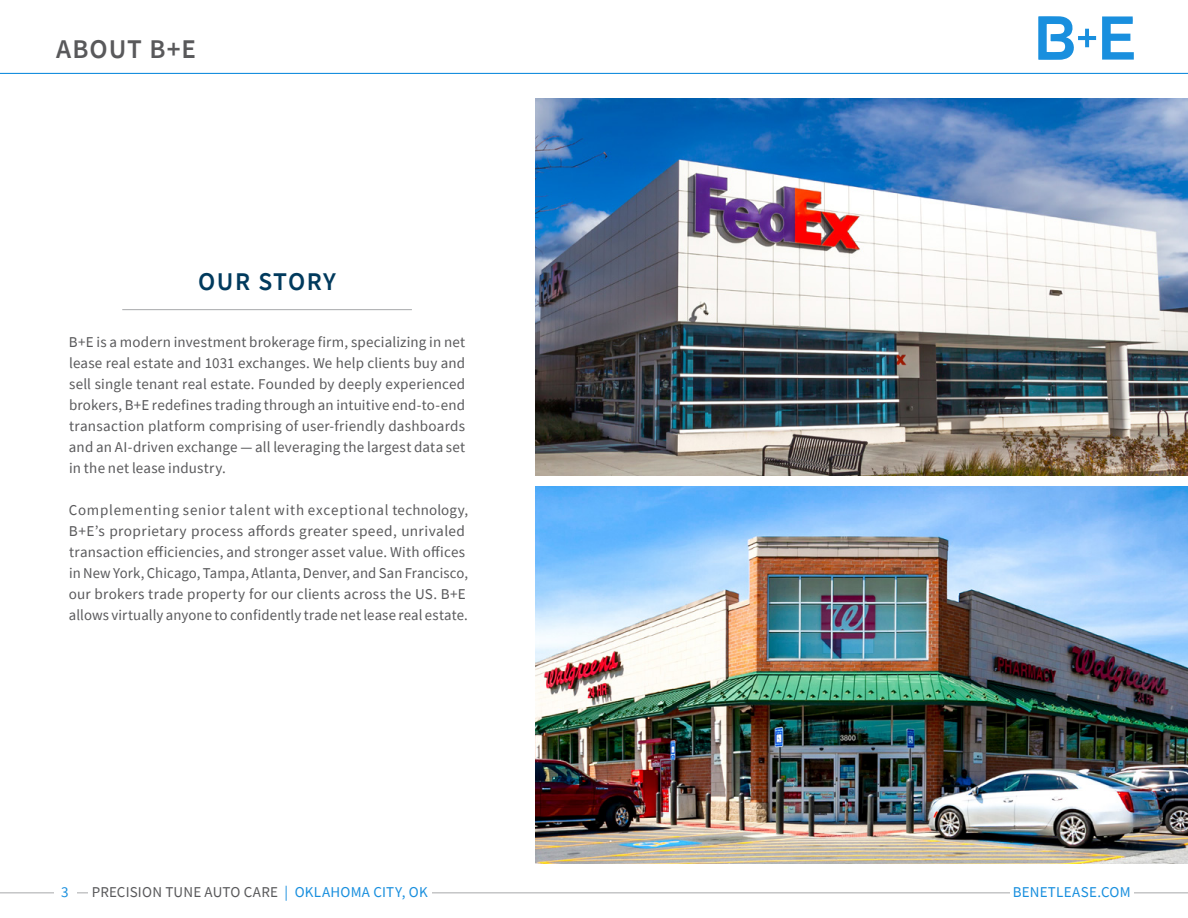
<style>
.page{position:relative;width:1188px;height:918px;background:#fff}
.page>*{position:absolute;margin:0;border:0;box-sizing:border-box;transform-origin:0 0}
.t1{font:600 27px "Source Sans Pro";letter-spacing:.035em;color:#59595b}
.t2{font:600 25.5px "Source Sans Pro";letter-spacing:.055em;color:#003a5d}
.t3{font:15px/21px "Source Sans Pro";letter-spacing:.015em;color:#59595b;text-align:justify}
.t4{font:15px "Source Sans Pro";letter-spacing:.015em;color:#198fde}
.s1{color:#198fde}
</style>
<div class="page">
<hr style="left:0;top:893px;width:1188px;height:1px;background:#a7a8aa">
<div style="left:88px;top:883px;width:343px;height:16px;background:#fff"></div>
<div style="left:1010px;top:883px;width:124px;height:16px;background:#fff"></div>
<div style="left:54px;top:883px;width:22px;height:16px;background:#fff"></div>
<svg style="left:1102px;top:16px;width:31px;height:44px"></svg>
<svg style="left:1038px;top:16px;width:58px;height:44px"></svg>
<hr style="left:0;top:73px;width:1188px;height:1px;background:#198fde">
<hr style="left:122px;top:309px;width:290px;height:1px;background:#a7a8aa">
<img style="left:536px;top:98px;width:652px;height:377px">
<img style="left:536px;top:487px;width:652px;height:377px">
<h1 class="t1" style="left:56px;top:31px;width:141px">ABOUT B+E</h1>
<h2 class="t2" style="left:198px;top:264px;width:139px">OUR STORY</h2>
<p class="t3" style="left:69px;top:332px;width:398px">B+E is a modern investment brokerage firm, specializing in net lease real estate and 1031 exchanges. We help clients buy and sell single tenant real estate. Founded by deeply experienced brokers, B+E redefines trading through an intuitive end-to-end transaction platform comprising of user-friendly dashboards and an AI-driven exchange — all leveraging the largest data set in the net lease industry.</p>
<p class="t3" style="left:69px;top:500px;width:401px;text-align:left">Complementing senior talent with exceptional technology, B+E’s proprietary process affords greater speed, unrivaled transaction efficiencies, and stronger asset value. With offices in New York, Chicago, Tampa, Atlanta, Denver, and San Francisco, our brokers trade property for our clients across the US. B+E allows virtually anyone to confidently trade net lease real estate.</p>
<p class="t4" style="left:61px;top:882px;width:9px">3</p>
<p class="t3" style="left:92px;top:881px;width:337px">PRECISION TUNE AUTO CARE <span class="s1">| OKLAHOMA CITY, OK</span></p>
<p class="t4" style="left:1013px;top:882px;width:119px">BENETLEASE.COM</p>
</div>
